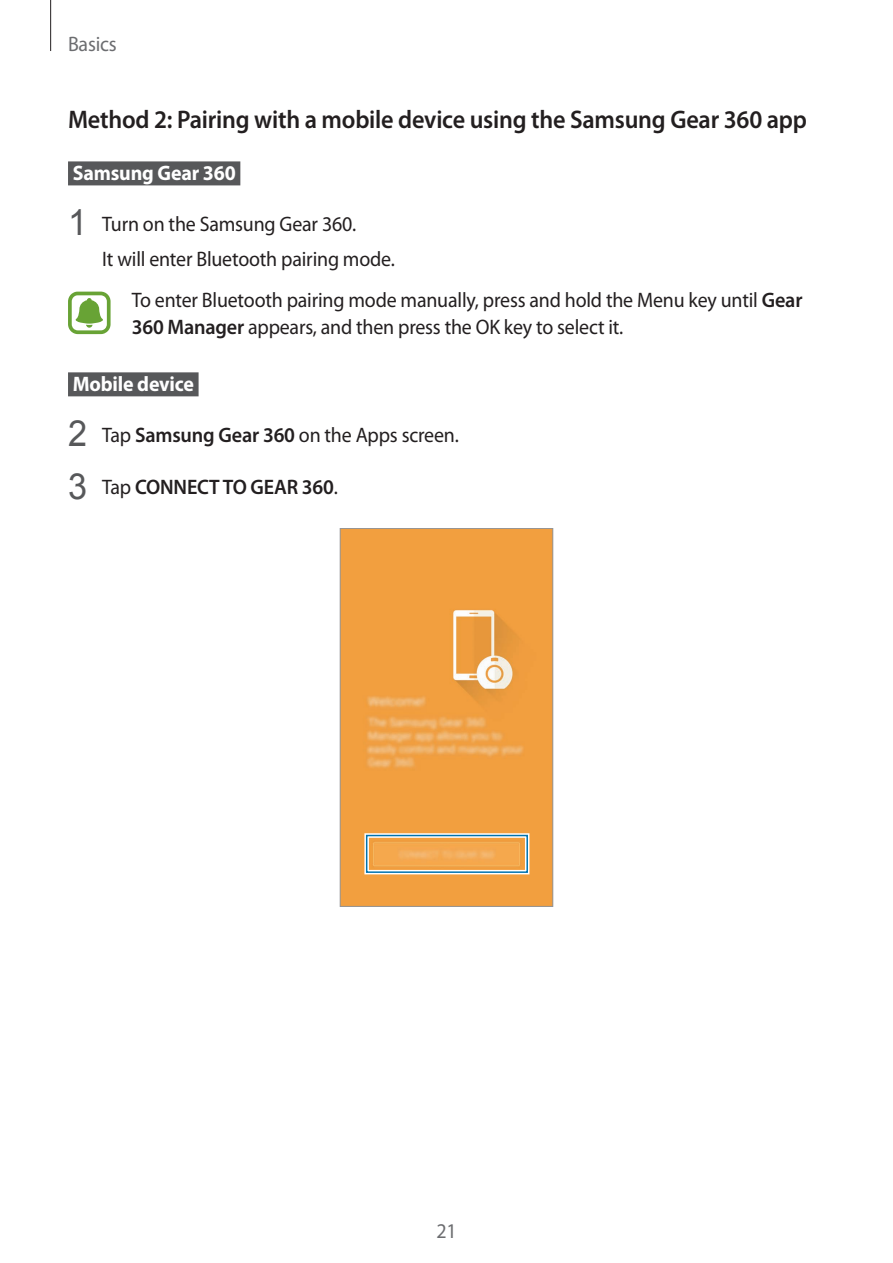
<style>
.page{position:relative;width:893px;height:1263px;background:#fff}
.page>*{position:absolute;margin:0;border:0;box-sizing:border-box;transform-origin:0 0}
.t1{font:600 25.5px "Myriad Pro";letter-spacing:-.01em;color:#231f20;scale:.95 1}
.t2{font:21px/35.5px "Myriad Pro";letter-spacing:-.01em;color:#231f20;scale:.95 1}
.t3{font:700 21px "Myriad Pro";letter-spacing:-.01em;color:#fff;scale:.95 1}
.t4{font:600 21px "Myriad Pro";letter-spacing:-.01em;color:#231f20;scale:.96 1}
.t5{font:21px "Myriad Pro";letter-spacing:-.01em;color:#6c6d70;scale:.95 1}
.s1{font-family:"Arial";font-size:36px;color:#57585a}
.s2{font-weight:600}
.s3{font-family:"Arial";font-weight:400;font-size:36px;color:#57585a}
.s4{font-weight:400}
</style>
<div class="page">
<hr style="left:50px;top:0;width:1px;height:51px;background:#231f20">
<div style="left:68px;top:161px;width:172px;height:24px;background:#57585a"></div>
<div style="left:68px;top:372px;width:131px;height:24px;background:#57585a"></div>
<svg style="left:68px;top:292px;width:43px;height:42px"></svg>
<svg style="left:339px;top:528px;width:215px;height:379px;background:#f0a247"></svg>
<div style="left:364px;top:833px;width:165px;height:41px;border:4px solid #fff"></div>
<div style="left:366px;top:835px;width:162px;height:38px;border:2px solid #0073ae"></div>
<p class="t5" style="left:68px;top:31px;width:53px">Basics</p>
<p class="t1" style="left:68px;top:103px;width:779px">Method 2: Pairing with a mobile device using the Samsung Gear 360 app</p>
<p class="t3" style="left:73px;top:159px;width:173px">Samsung Gear 360</p>
<p class="t2" style="left:102px;top:205px;width:310px;text-indent:-34px"><span class="s1">1</span> Turn on the Samsung Gear 360.<br>It will enter Bluetooth pairing mode.</p>
<p class="t2" style="left:132px;top:286px;width:707px;line-height:27px">To enter Bluetooth pairing mode manually, press and hold the Menu key until <span class="s2">Gear<br>360 Manager</span> appears, and then press the OK key to select it.</p>
<p class="t3" style="left:73px;top:370px;width:129px">Mobile device</p>
<p class="t2" style="left:68px;top:416px;width:413px"><span class="s1">2</span> Tap <span class="s2">Samsung Gear 360</span> on the Apps screen.</p>
<p class="t4" style="left:68px;top:474px;width:283px"><span class="s3">3</span> <span class="s4">Tap</span> CONNECT TO GEAR 360<span class="s4">.</span></p>
<p class="t5" style="left:436px;top:1218px;width:23px">21</p>
</div>
